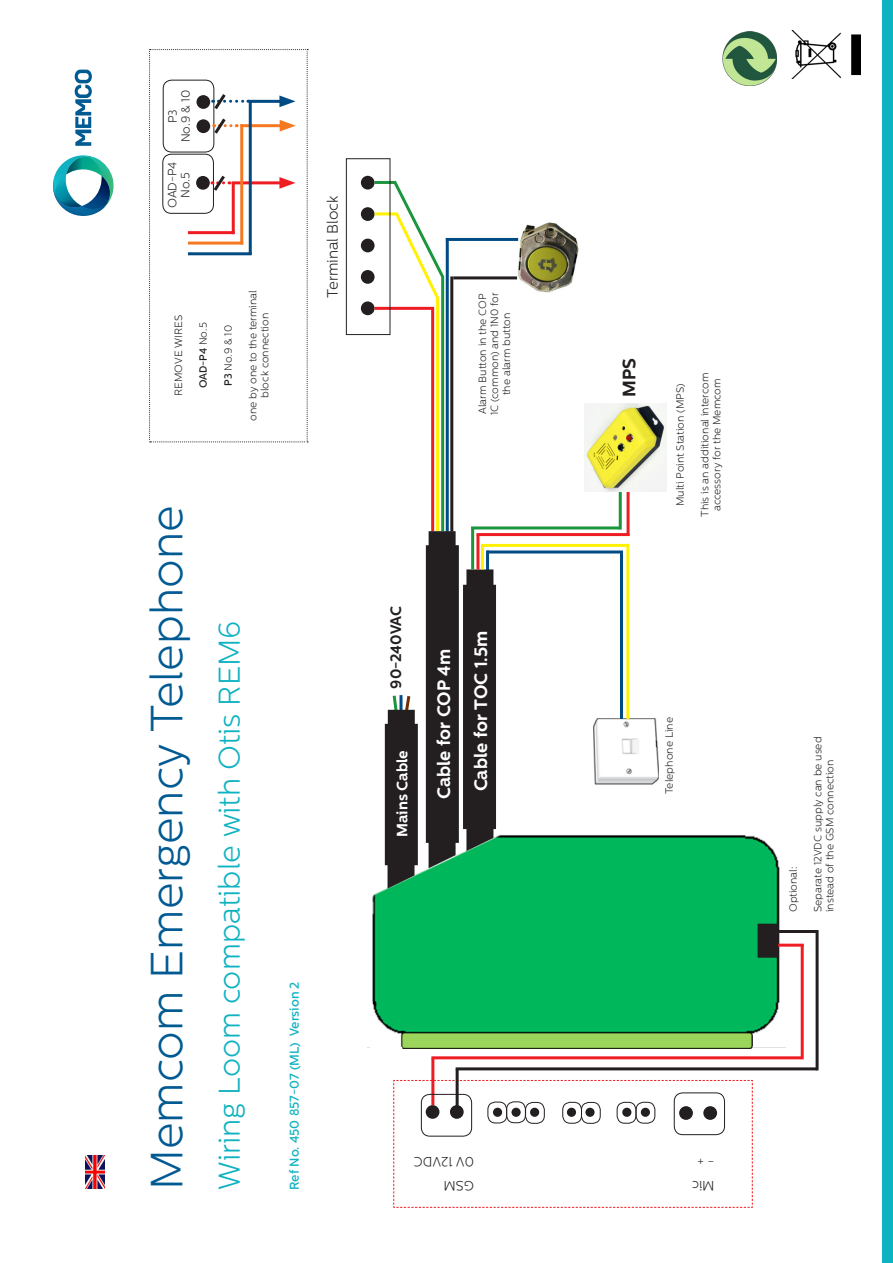
<style>
.page{position:relative;width:893px;height:1263px;background:#fff}
.page>*{position:absolute;margin:0;border:0;box-sizing:border-box;transform-origin:0 0}
._03_Table_regular_7{font:700 90px "Centrale Sans";color:#231f20}
._03_Table_regular_7-2{font:700 60px "Centrale Sans";color:#231f20}
._01_Title_30_30{font:300 45px "Centrale Sans";color:#015a92}
._01_Title_20_24{font:300 30px "Centrale Sans";color:#0eb2c1}
._03_Table_regular_7-3{font:700 18px "Centrale Sans";color:#fff}
._03_Table_regular_7-4{font:700 18px "Centrale Sans";color:#231f20}
._03_Table_regular_7-5{font:300 15px "Centrale Sans";color:#231f20}
._03_Table_regular_7-6{font:700 15px "Centrale Sans";color:#fff}
._03_Table_regular_7-7{font:700 15px "Centrale Sans";color:#231f20}
._03_Table_regular_7-8{font:300 13.5px "Centrale Sans";color:#231f20}
._01_Title_20_24-2{font:500 12.75px "Centrale Sans";color:#0eb2c1}
._03_Table_regular_7-9{font:300 12px "Centrale Sans";letter-spacing:-.005em;color:#231f20}
._03_Table_regular_7-10{font:300 10.5px/12px "Centrale Sans";color:#231f20;text-align:center}
._03_Table_regular_7-11{font:500 10.5px "Centrale Sans";color:#231f20}
.s1{font-weight:300}
.s2{font-weight:500}
</style>
<div class="page">
<hr style="left:486px;top:550px;width:3px;height:68px;background:#004b84">
<hr style="left:450px;top:276px;width:3px;height:256px;background:#231f20">
<hr style="left:431px;top:308px;width:3px;height:223px;background:#ee1d23">
<hr style="left:436px;top:297px;width:3px;height:234px;background:#fff101">
<hr style="left:441px;top:276px;width:3px;height:255px;background:#1b953e">
<hr style="left:446px;top:238px;width:3px;height:293px;background:#004b84">
<svg style="left:391px;top:695px;width:21px;height:15px"></svg>
<img style="left:518px;top:222px;width:61px;height:71px">
<img style="left:367px;top:827px;width:419px;height:221px">
<svg style="left:393px;top:1080px;width:360px;height:128px"></svg>
<img style="left:593px;top:716px;width:66px;height:69px">
<div style="left:426px;top:545px;width:33px;height:298px;background:#231f20"></div>
<div style="left:463px;top:585px;width:33px;height:244px;background:#231f20"></div>
<div style="left:387px;top:831px;width:27px;height:51px;background:#231f20"></div>
<div style="left:388px;top:710px;width:27px;height:140px;background:#231f20"></div>
<div style="left:385px;top:724px;width:33px;height:141px;background:#231f20"></div>
<div style="left:429px;top:531px;width:27px;height:47px;background:#231f20"></div>
<div style="left:466px;top:569px;width:27px;height:44px;background:#231f20"></div>
<div style="left:429px;top:810px;width:27px;height:52px;background:#231f20"></div>
<div style="left:466px;top:793px;width:27px;height:51px;background:#231f20"></div>
<hr style="left:476px;top:535px;width:3px;height:34px;background:#ee1d23">
<hr style="left:481px;top:544px;width:3px;height:25px;background:#fff101">
<hr style="left:471px;top:527px;width:3px;height:42px;background:#1b953e">
<hr style="left:487px;top:550px;width:136px;height:3px;background:#004b84">
<hr style="left:620px;top:553px;width:3px;height:166px;background:#004b84">
<hr style="left:626px;top:544px;width:3px;height:175px;background:#fff101">
<hr style="left:481px;top:544px;width:147px;height:3px;background:#fff101">
<hr style="left:476px;top:533px;width:154px;height:3px;background:#ee1d23">
<hr style="left:627px;top:480px;width:3px;height:56px;background:#ee1d23">
<hr style="left:619px;top:487px;width:3px;height:43px;background:#1b953e">
<hr style="left:471px;top:526px;width:149px;height:3px;background:#1b953e">
<img style="left:584px;top:403px;width:82px;height:89px">
<div style="left:758px;top:924px;width:21px;height:34px;background:#231f20"></div>
<hr style="left:816px;top:930px;width:3px;height:140px;background:#231f20">
<hr style="left:456px;top:1067px;width:361px;height:3px;background:#231f20">
<hr style="left:762px;top:930px;width:56px;height:3px;background:#231f20">
<hr style="left:778px;top:944px;width:26px;height:3px;background:#ee1d23">
<hr style="left:431px;top:1056px;width:370px;height:3px;background:#ee1d23">
<hr style="left:801px;top:944px;width:3px;height:115px;background:#ee1d23">
<hr style="left:374px;top:307px;width:60px;height:3px;background:#ee1d23">
<hr style="left:375px;top:212px;width:23px;height:3px;background:#fff101">
<hr style="left:453px;top:276px;width:64px;height:3px;background:#231f20">
<hr style="left:446px;top:238px;width:72px;height:3px;background:#004b84">
<svg style="left:391px;top:181px;width:56px;height:121px"></svg>
<hr style="left:375px;top:181px;width:21px;height:3px;background:#1b953e">
<div style="left:671px;top:1107px;width:54px;height:67px;background:#fff"></div>
<div style="left:346px;top:159px;width:44px;height:176px;border:1px solid #231f20"></div>
<hr style="left:431px;top:1058px;width:3px;height:47px;background:#ee1d23">
<hr style="left:456px;top:1070px;width:3px;height:46px;background:#231f20">
<div style="left:674px;top:1093px;width:51px;height:42px;border:1px solid #231f20;border-radius:9px"></div>
<div style="left:421px;top:1094px;width:51px;height:42px;border:1px solid #231f20;border-radius:9px"></div>
<div style="left:488px;top:1102px;width:19px;height:21px;border:1px solid #231f20;border-radius:7px"></div>
<div style="left:506px;top:1102px;width:20px;height:21px;border:1px solid #231f20;border-radius:7px"></div>
<div style="left:525px;top:1102px;width:19px;height:21px;border:1px solid #231f20;border-radius:7px"></div>
<div style="left:563px;top:1102px;width:19px;height:21px;border:1px solid #231f20;border-radius:7px"></div>
<div style="left:581px;top:1102px;width:19px;height:21px;border:1px solid #231f20;border-radius:7px"></div>
<div style="left:617px;top:1102px;width:19px;height:21px;border:1px solid #231f20;border-radius:7px"></div>
<div style="left:636px;top:1102px;width:19px;height:21px;border:1px solid #231f20;border-radius:7px"></div>
<svg style="left:149px;top:49px;width:159px;height:393px"></svg>
<img style="left:85px;top:1155px;width:19px;height:34px">
<img style="left:723px;top:31px;width:54px;height:54px">
<img style="left:791px;top:30px;width:69px;height:49px">
<div style="left:882px;top:0;width:11px;height:1263px;background:#0eb2c1"></div>
<svg style="left:75px;top:70px;width:17px;height:76px"></svg>
<svg style="left:53px;top:155px;width:61px;height:61px"></svg>
<p class="_03_Table_regular_7-9" style="left:179px;top:142px;width:54px;rotate:-90deg">No.9 &amp; 10</p>
<p class="_03_Table_regular_7" style="left:124px;top:194px;width:105px;rotate:-90deg">. ..</p>
<p class="_03_Table_regular_7-9" style="left:166px;top:123px;width:16px;rotate:-90deg">P3</p>
<p class="_03_Table_regular_7-9" style="left:166px;top:208px;width:48px;rotate:-90deg">OAD-P4</p>
<p class="_03_Table_regular_7-9" style="left:178px;top:198px;width:27px;rotate:-90deg">No.5</p>
<p class="_03_Table_regular_7-10" style="left:173px;top:396px;width:82px;rotate:-90deg">REMOVE WIRES</p>
<p class="_03_Table_regular_7-11" style="left:197px;top:388px;width:67px;rotate:-90deg">OAD-P4 <span class="s1">No.5</span></p>
<p class="_03_Table_regular_7-10" style="left:222px;top:386px;width:62px;rotate:-90deg"><span class="s2">P3</span> No.9 &amp; 10</p>
<p class="_03_Table_regular_7-10" style="left:247px;top:421px;width:132px;rotate:-90deg">one by one to the terminal block connection</p>
<p class="_01_Title_30_30" style="left:142px;top:1190px;width:686px;rotate:-90deg">Memcom Emergency Telephone</p>
<p class="_01_Title_20_24" style="left:213px;top:1190px;width:571px;rotate:-90deg">Wiring Loom compatible with Otis REM6</p>
<p class="_01_Title_20_24-2" style="left:287px;top:1190px;width:210px;rotate:-90deg">Ref No. 450 857-07 (ML) Version 2</p>
<p class="_03_Table_regular_7-5" style="left:324px;top:298px;width:104px;rotate:-90deg">Terminal Block</p>
<p class="_03_Table_regular_7" style="left:289px;top:319px;width:150px;rotate:-90deg">.....</p>
<p class="_03_Table_regular_7-10" style="left:477px;top:415px;width:124px;rotate:-90deg">Alarm Button in the COP<br>1C (common) and 1N0 for the alarm button</p>
<p class="_03_Table_regular_7-7" style="left:387px;top:688px;width:84px;rotate:-90deg">90-240VAC</p>
<p class="_03_Table_regular_7-6" style="left:393px;top:837px;width:88px;rotate:-90deg">Mains Cable</p>
<p class="_03_Table_regular_7-3" style="left:433px;top:799px;width:151px;rotate:-90deg">Cable for COP 4m</p>
<p class="_03_Table_regular_7-3" style="left:470px;top:791px;width:162px;rotate:-90deg">Cable for TOC 1.5m</p>
<p class="_03_Table_regular_7-4" style="left:619px;top:397px;width:40px;rotate:-90deg">MPS</p>
<p class="_03_Table_regular_7-10" style="left:674px;top:506px;width:124px;rotate:-90deg">Multi Point Station (MPS)</p>
<p class="_03_Table_regular_7-10" style="left:699px;top:517px;width:145px;rotate:-90deg">This is an additional intercom accessory for the Memcom</p>
<p class="_03_Table_regular_7-10" style="left:663px;top:794px;width:78px;rotate:-90deg">Telephone Line</p>
<p class="_03_Table_regular_7" style="left:468px;top:1191px;width:48px;rotate:-180deg">..</p>
<p class="_03_Table_regular_7-2" style="left:653px;top:1165px;width:164px;rotate:-180deg">.. .. ...</p>
<p class="_03_Table_regular_7" style="left:721px;top:1192px;width:48px;rotate:-180deg">..</p>
<p class="_03_Table_regular_7-8" style="left:474px;top:1169px;width:62px;rotate:-180deg">0V 12VDC</p>
<p class="_03_Table_regular_7-8" style="left:715px;top:1169px;width:19px;rotate:-180deg">- +</p>
<p class="_03_Table_regular_7-8" style="left:474px;top:1194px;width:32px;rotate:-180deg">GSM</p>
<p class="_03_Table_regular_7-8" style="left:715px;top:1194px;width:24px;rotate:-180deg">Mic</p>
<p class="_03_Table_regular_7-10" style="left:787px;top:912px;width:47px;rotate:-90deg">Optional:</p>
<p class="_03_Table_regular_7-10" style="left:812px;top:912px;width:177px;text-align:left;rotate:-90deg">Separate 12VDC supply can be used instead of the GSM connection</p>
</div>
